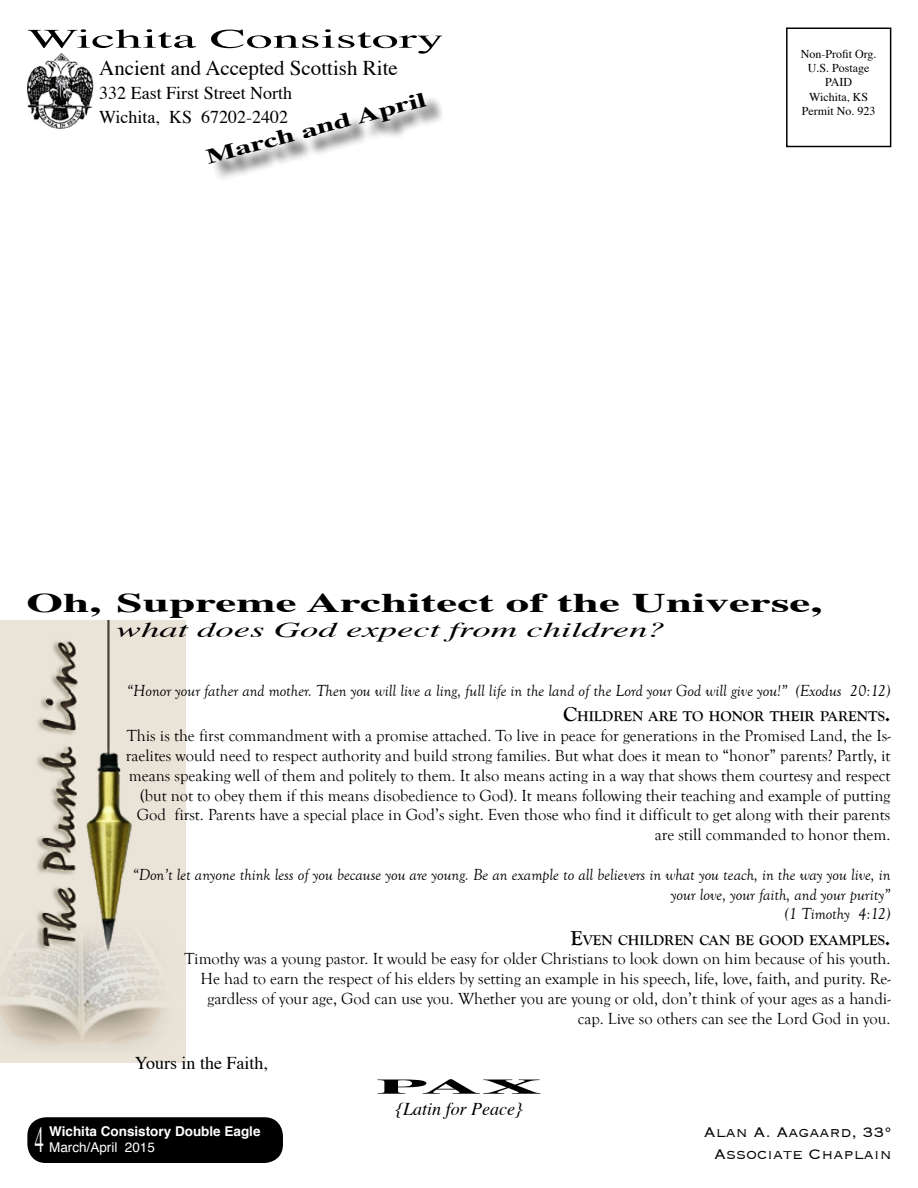
<style>
.page{position:relative;width:918px;height:1188px;background:#fff}
.page>*{position:absolute;margin:0;border:0;box-sizing:border-box;transform-origin:0 0}
.t1{font:36px "Times";color:#fff;scale:.5 1}
.t2{font:700 27px "Times";color:#000;scale:1.75 1}
.t3{font:27px "Times";color:#000;scale:2 1}
.t4{font:italic 21px "Times";color:#000;scale:1.75 1}
.t5{font:21px "Times";color:#000}
.t6{font:700 21px "Times";color:#000;scale:1.5 1}
.t7{font:700 21px "Times";color:#000;scale:4 1}
.t8{font:18px/24px "Times";color:#000}
.t9{font:300 18px/21.6px "Copperplate";color:#000;text-align:center}
.t10{font:italic 18px "Times";color:#000}
.t11{font:16.5px/19.8px "Goudy Old Style T";color:#000;text-align:right}
.t12{font:italic 16.5px/19.8px "Goudy Old Style T";color:#000;text-align:right}
.t13{font:700 14.7px "Goudy Old Style T";color:#000}
.t14{font:700 13.5px "Helvetica";color:#fff}
.t15{font:13.5px "Helvetica";color:#fff}
.t16{font:12px/14.4px "Times";color:#000;text-align:center}
.s1{font-size:21px}
</style>
<div class="page">
<img style="left:0;top:620px;width:186px;height:442px">
<div style="left:786px;top:28px;width:105px;height:119px;border:2px solid #000"></div>
<img style="left:27px;top:53px;width:67px;height:76px">
<div style="left:209px;top:95px;width:236px;height:87px;background:#000;opacity:.75"></div>
<div style="left:28px;top:1118px;width:254px;height:44px;background:#000;border-radius:18px"></div>
<div style="left:27px;top:1117px;width:256px;height:46px;border:2px solid #000;border-radius:18px"></div>
<h2 class="t3" style="left:27px;top:22px;width:210px">Wichita Consistory</h2>
<p class="t5" style="left:99px;top:54px;width:300px">Ancient and Accepted Scottish Rite</p>
<p class="t8" style="left:99px;top:82px;width:194px">332 East First Street North<br>Wichita, KS 67202-2402</p>
<p class="t6" style="left:203px;top:144px;width:153px;rotate:-15deg">March and April</p>
<p class="t16" style="left:801px;top:47px;width:77px">Non-Profit Org.<br>U.S. Postage<br>PAID<br>Wichita, KS<br>Permit No. 923</p>
<h2 class="t2" style="left:27px;top:584px;width:456px">Oh, Supreme Architect of the Universe,</h2>
<p class="t4" style="left:117px;top:617px;width:315px">what does God expect from children?</p>
<p class="t12" style="left:127px;top:681px;width:765px">“Honor your father and mother. Then you will live a ling, full life in the land of the Lord your God will give you!” (Exodus 20:12)</p>
<p class="t13" style="left:563px;top:708px;width:329px"><span class="s1">C</span>HILDREN ARE TO HONOR THEIR PARENTS<span class="s1">.</span></p>
<p class="t11" style="left:126px;top:726px;width:766px">This is the first commandment with a promise attached. To live in peace for generations in the Promised Land, the Is&shy;raelites would need to respect authority and build strong families. But what does it mean to “honor” parents? Partly, it means speaking well of them and politely to them. It also means acting in a way that shows them courtesy and respect (but not to obey them if this means disobedience to God). It means following their teaching and example of putting God first. Parents have a special place in God’s sight. Even those who find it difficult to get along with their parents are still commanded to honor them.</p>
<p class="t12" style="left:132px;top:865px;width:760px">“Don’t let anyone think less of you because you are young. Be an example to all believers in what you teach, in the way you live, in your love, your faith, and your purity”<br>(1 Timothy 4:12)</p>
<p class="t13" style="left:571px;top:932px;width:322px"><span class="s1">E</span>VEN CHILDREN CAN BE GOOD EXAMPLES<span class="s1">.</span></p>
<p class="t11" style="left:184px;top:950px;width:708px">Timothy was a young pastor. It would be easy for older Christians to look down on him because of his youth.<br>He had to earn the respect of his elders by setting an example in his speech, life, love, faith, and purity. Re&shy;gardless of your age, God can use you. Whether you are young or old, don’t think of your ages as a handi&shy;cap. Live so others can see the Lord God in you.</p>
<p class="t8" style="left:135px;top:1052px;width:135px">Yours in the Faith,</p>
<p class="t14" style="left:49px;top:1120px;width:213px">Wichita Consistory Double Eagle</p>
<h1 class="t1" style="left:35px;top:1117px;width:19px">4</h1>
<p class="t15" style="left:49px;top:1137px;width:107px">March/April 2015</p>
<p class="t7" style="left:376px;top:1073px;width:43px">PAX</p>
<p class="t10" style="left:396px;top:1098px;width:128px">{Latin for Peace}</p>
<p class="t9" style="left:704px;top:1120px;width:189px">Alan A. Aagaard, 33°<br>Associate Chaplain</p>
</div>
